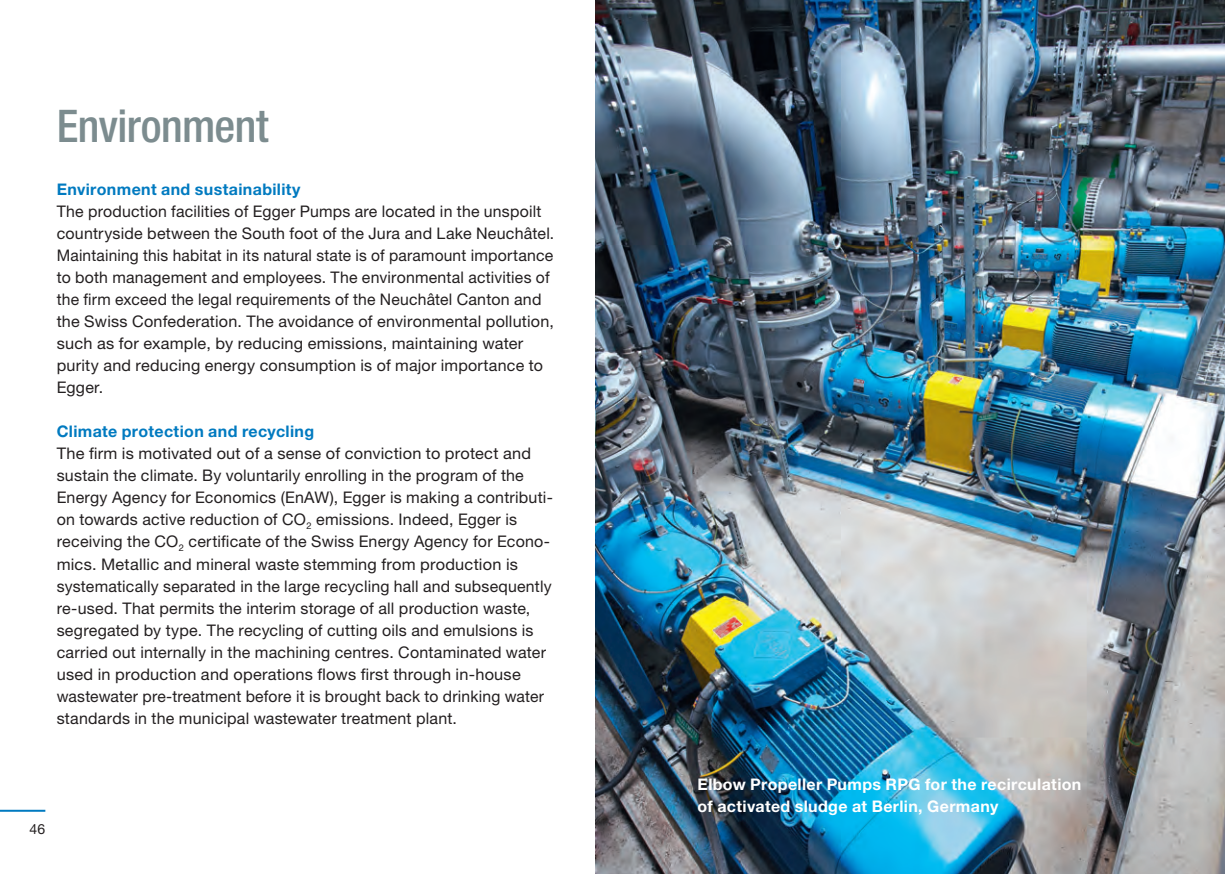
<style>
.page{position:relative;width:1225px;height:874px;background:#fff}
.page>*{position:absolute;margin:0;border:0;box-sizing:border-box;transform-origin:0 0}
.t1{font:500 condensed 45px "Helvetica Neue";letter-spacing:-.01em;color:#7c8c8f}
.t2{font:16px/22px "Helvetica Neue";letter-spacing:.015em;color:#231f20}
.t3{font:700 16px/22px "Helvetica Neue";letter-spacing:.02em;color:#fff}
.t4{font:700 16px "Helvetica Neue";letter-spacing:.025em;color:#007ac0}
.t5{font:14px "Helvetica Neue";color:#231f20}
</style>
<div class="page">
<hr style="left:0;top:809px;width:45px;height:2px;background:#007ac0">
<img style="left:595px;top:0;width:630px;height:873px">
<h1 class="t1" style="left:57px;top:99px;width:213px">Environment</h1>
<p class="t4" style="left:57px;top:179px;width:245px">Environment and sustainability</p>
<p class="t2" style="left:57px;top:200px;width:499px">The production facilities of Egger Pumps are located in the unspoilt countryside between the South foot of the Jura and Lake Neuchâtel.<br>Maintaining this habitat in its natural state is of paramount importance to both management and employees. The environmental activities of the firm exceed the legal requirements of the Neuchâtel Canton and the Swiss Confederation. The avoidance of environmental pollution, such as for example, by reducing emissions, maintaining water purity and reducing energy consumption is of major importance to Egger.</p>
<p class="t4" style="left:57px;top:421px;width:259px">Climate protection and recycling</p>
<p class="t2" style="left:57px;top:442px;width:498px">The firm is motivated out of a sense of conviction to protect and sustain the climate. By voluntarily enrolling in the program of the Energy Agency for Economics (EnAW), Egger is making a contributi&shy;on towards active reduction of CO<sub>2</sub> emissions. Indeed, Egger is receiving the CO<sub>2</sub> certificate of the Swiss Energy Agency for Econo&shy;mics. Metallic and mineral waste stemming from production is systematically separated in the large recycling hall and subsequently re-used. That permits the interim storage of all production waste, segregated by type. The recycling of cutting oils and emulsions is carried out internally in the machining centres. Contaminated water used in production and operations flows first through in-house wastewater pre-treatment before it is brought back to drinking water standards in the municipal wastewater treatment plant.</p>
<p class="t5" style="left:30px;top:820px;width:17px">46</p>
<p class="t3" style="left:697px;top:772px;width:385px">Elbow Propeller Pumps RPG for the recirculation of activated sludge at Berlin, Germany</p>
</div>
